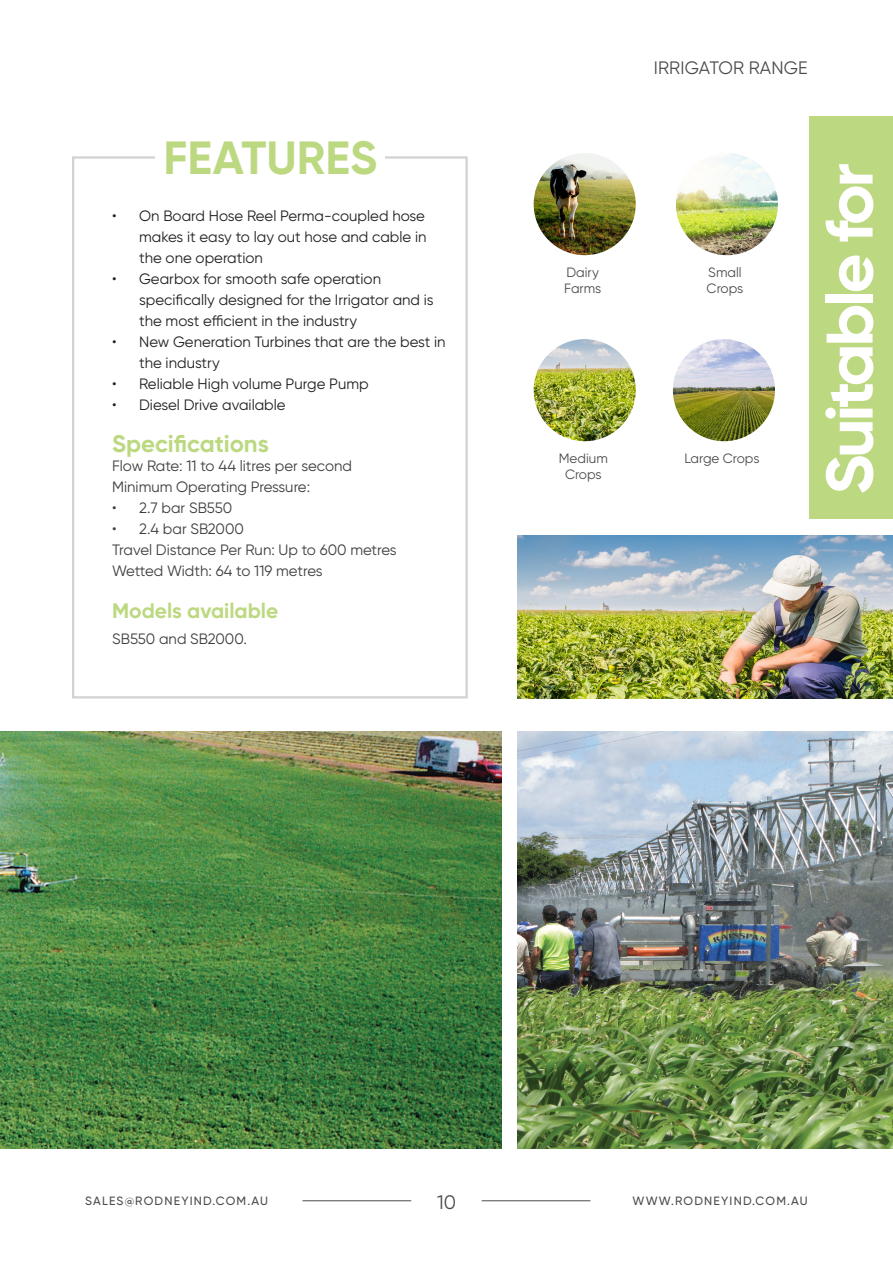
<style>
.page{position:relative;width:893px;height:1263px;background:#fff}
.page>*{position:absolute;margin:0;border:0;box-sizing:border-box;transform-origin:0 0}
.Title_30_pt{font:700 65.7px "Gilroy";letter-spacing:-.05em;color:#fff;scale:1.05 1}
._15pt_Size_Align_Right{font:700 46.5px "Gilroy";color:#bcd981}
.t1{font:700 24px "Gilroy";color:#bcd981}
.t2{font:700 21px "Gilroy";color:#bcd981}
.t3{font:19.5px "Gilroy";color:#4c4c4c}
.t4{font:18px "Gilroy";letter-spacing:.01em;color:#4c4c4c}
.t5{font:15px/21px "Gilroy";color:#231f20}
.Range_details_Century_Gothic{font:15px "Gilroy";color:#3e3e3f}
._12pt_Size_Align_Left{font:13.5px "Gilroy";color:#4c4c4c}
.t6{font:500 12px "Gilroy";letter-spacing:.1em;color:#4c4c4c}
</style>
<div class="page">
<hr style="left:482px;top:1200px;width:108px;height:1px;background:#4c4c4c">
<hr style="left:302px;top:1200px;width:109px;height:1px;background:#4c4c4c">
<img style="left:518px;top:731px;width:375px;height:417px">
<img style="left:0;top:731px;width:502px;height:417px">
<svg style="left:72px;top:156px;width:396px;height:543px"></svg>
<div style="left:156px;top:136px;width:229px;height:66px;background:#fff"></div>
<img style="left:534px;top:153px;width:102px;height:102px;border-radius:51px">
<img style="left:676px;top:153px;width:102px;height:102px;border-radius:51px">
<div style="left:810px;top:116px;width:83px;height:402px;background:#bcd981"></div>
<img style="left:534px;top:339px;width:102px;height:102px;border-radius:51px">
<img style="left:673px;top:339px;width:102px;height:102px;border-radius:51px">
<img style="left:518px;top:536px;width:375px;height:162px">
<p class="_15pt_Size_Align_Right" style="left:163px;top:128px;width:215px">FEATURES</p>
<p class="t5" style="left:139px;top:205px;width:289px;text-align:justify;text-indent:-27px">• On Board Hose Reel Perma-coupled hose makes it easy to lay out hose and cable in the one operation</p>
<p class="t5" style="left:139px;top:268px;width:296px;text-indent:-27px">• Gearbox for smooth safe operation specifically designed for the Irrigator and is the most efficient in the industry</p>
<p class="t5" style="left:139px;top:331px;width:308px;text-indent:-27px">• New Generation Turbines that are the best in the industry</p>
<p class="t5" style="left:112px;top:373px;width:258px">• Reliable High volume Purge Pump</p>
<p class="t5" style="left:112px;top:394px;width:175px">• Diesel Drive available</p>
<p class="t1" style="left:112px;top:428px;width:158px">Specifications</p>
<p class="Range_details_Century_Gothic" style="left:112px;top:457px;width:242px">Flow Rate: 11 to 44 litres per second</p>
<p class="Range_details_Century_Gothic" style="left:112px;top:478px;width:199px">Minimum Operating Pressure:</p>
<p class="Range_details_Century_Gothic" style="left:112px;top:499px;width:122px">• 2.7 bar SB550</p>
<p class="Range_details_Century_Gothic" style="left:112px;top:520px;width:133px">• 2.4 bar SB2000</p>
<p class="Range_details_Century_Gothic" style="left:112px;top:541px;width:286px">Travel Distance Per Run: Up to 600 metres</p>
<p class="Range_details_Century_Gothic" style="left:112px;top:562px;width:212px">Wetted Width: 64 to 119 metres</p>
<p class="t2" style="left:112px;top:598px;width:168px">Models available</p>
<p class="Range_details_Century_Gothic" style="left:112px;top:629px;width:136px">SB550 and SB2000.</p>
<p class="_12pt_Size_Align_Left" style="left:567px;top:264px;width:34px">Dairy</p>
<p class="_12pt_Size_Align_Left" style="left:564px;top:280px;width:39px">Farms</p>
<p class="_12pt_Size_Align_Left" style="left:559px;top:450px;width:51px">Medium</p>
<p class="_12pt_Size_Align_Left" style="left:565px;top:466px;width:38px">Crops</p>
<p class="t4" style="left:654px;top:57px;width:156px">IRRIGATOR RANGE</p>
<p class="_12pt_Size_Align_Left" style="left:708px;top:264px;width:35px">Small</p>
<p class="_12pt_Size_Align_Left" style="left:707px;top:280px;width:38px">Crops</p>
<p class="_12pt_Size_Align_Left" style="left:684px;top:450px;width:77px">Large Crops</p>
<p class="Title_30_pt" style="left:808px;top:495px;width:317px;rotate:-90deg">Suitable for</p>
<p class="t6" style="left:85px;top:1194px;width:184px">SALES@RODNEYIND.COM.AU</p>
<h3 class="t3" style="left:437px;top:1190px;width:20px">10</h3>
<p class="t6" style="left:632px;top:1194px;width:177px">WWW.RODNEYIND.COM.AU</p>
</div>
